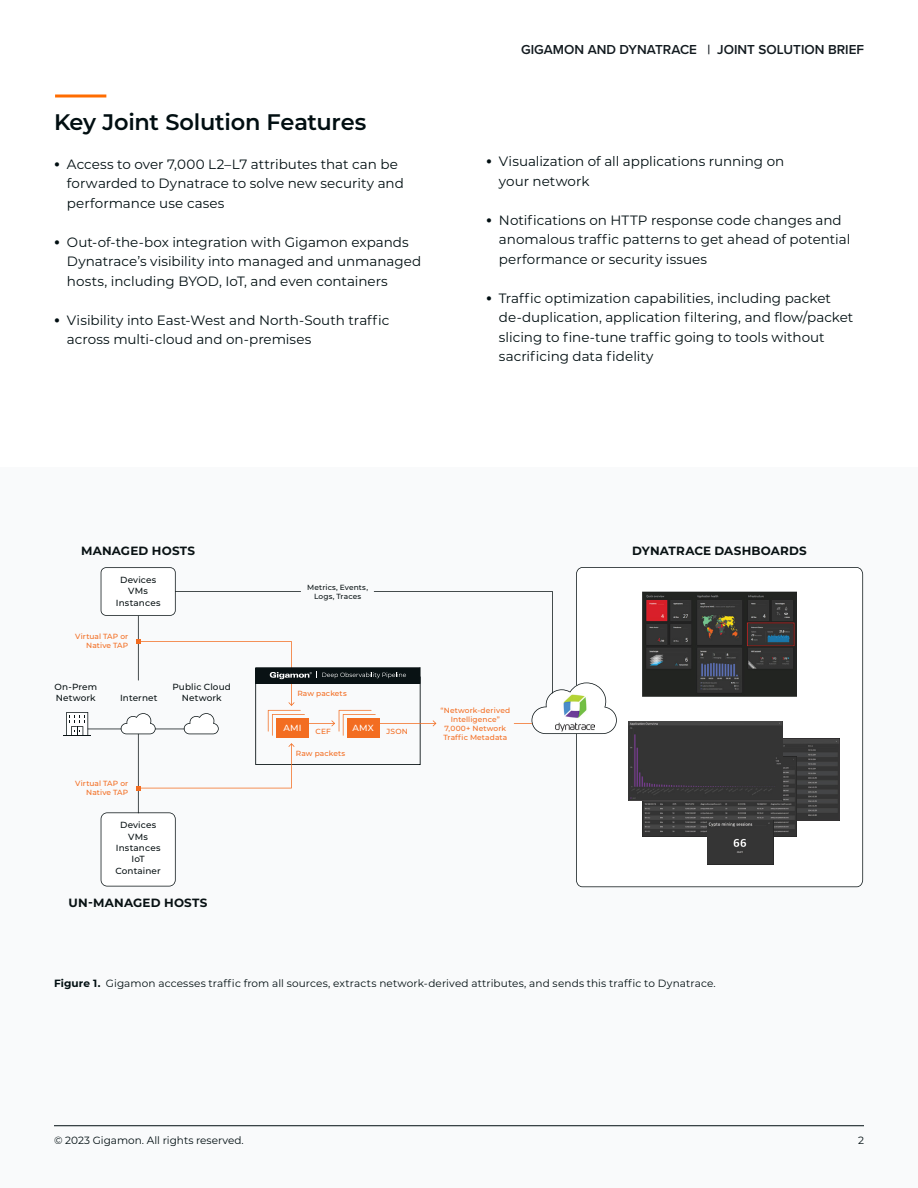
<style>
.page{position:relative;width:918px;height:1188px;background:#fff}
.page>*{position:absolute;margin:0;border:0;box-sizing:border-box;transform-origin:0 0}
.t1{font:600 22.5px "Montserrat";letter-spacing:-.015em;color:#010e11}
.t2{font:13.5px/19.5px "Montserrat";color:#010e11}
.t3{font:600 13.5px "Proxima Nova";color:#121a1f}
.t4{font:700 12px "Montserrat";letter-spacing:.02em;color:#091214}
.t5{font:10.5px "Montserrat";letter-spacing:.005em;color:#010e11}
.t6{font:500 8.85px/11.4px "Montserrat";letter-spacing:.015em;color:#091214;text-align:center}
.t7{font:500 8.85px "Montserrat";letter-spacing:.02em;color:#fff}
.t8{font:500 7.5px/9px "Montserrat";letter-spacing:.015em;color:#f36d21;text-align:right}
.t9{font:500 7.5px/9px "Montserrat";letter-spacing:.02em;color:#091214;text-align:center}
.s1{font-weight:700;font-size:16.5px}
.s2{font-weight:700}
</style>
<div class="page">
<div style="left:0;top:468px;width:918px;height:720px;background:#f9fafb"></div>
<hr style="left:54px;top:1125px;width:810px;height:1px;background:#010e11">
<svg style="left:576px;top:567px;width:287px;height:320px"></svg>
<svg style="left:514px;top:683px;width:103px;height:51px"></svg>
<img style="left:556px;top:694px;width:38px;height:38px">
<img style="left:642px;top:592px;width:155px;height:104px">
<img style="left:783px;top:738px;width:56px;height:83px">
<img style="left:643px;top:756px;width:154px;height:80px">
<img style="left:628px;top:721px;width:155px;height:79px">
<img style="left:707px;top:820px;width:67px;height:45px">
<div style="left:374px;top:591px;width:179px;height:103px;background:#f9fafb"></div>
<svg style="left:63px;top:567px;width:373px;height:320px"></svg>
<svg style="left:55px;top:94px;width:51px;height:4px"></svg>
<h1 class="t1" style="left:54px;top:106px;width:314px">Key Joint Solution Features</h1>
<p class="t2" style="left:67px;top:154px;width:338px;text-indent:-13px"><span class="s1">•</span> Access to over 7,000 L2–L7 attributes that can be forwarded to Dynatrace to solve new security and performance use cases</p>
<p class="t2" style="left:67px;top:232px;width:356px;text-indent:-13px"><span class="s1">•</span> Out-of-the-box integration with Gigamon expands<br>Dynatrace’s visibility into managed and unmanaged hosts, including BYOD, IoT, and even containers</p>
<p class="t2" style="left:67px;top:310px;width:324px;text-indent:-13px"><span class="s1">•</span> Visibility into East-West and North-South traffic across multi-cloud and on-premises</p>
<p class="t3" style="left:521px;top:39px;width:345px">GIGAMON AND DYNATRACE | JOINT SOLUTION BRIEF</p>
<p class="t2" style="left:499px;top:151px;width:287px;text-indent:-13px"><span class="s1">•</span> Visualization of all applications running on your network</p>
<p class="t2" style="left:499px;top:210px;width:353px;text-indent:-13px"><span class="s1">•</span> Notifications on HTTP response code changes and anomalous traffic patterns to get ahead of potential performance or security issues</p>
<p class="t2" style="left:499px;top:288px;width:356px;text-indent:-13px"><span class="s1">•</span> Traffic optimization capabilities, including packet de-duplication, application filtering, and flow/packet slicing to fine-tune traffic going to tools without sacrificing data fidelity</p>
<p class="t4" style="left:81px;top:542px;width:116px">MANAGED HOSTS</p>
<p class="t4" style="left:632px;top:542px;width:176px">DYNATRACE DASHBOARDS</p>
<p class="t6" style="left:116px;top:574px;width:46px">Devices<br>VMs<br>Instances</p>
<p class="t8" style="left:75px;top:632px;width:55px">Virtual TAP or<br>Native TAP</p>
<p class="t6" style="left:54px;top:681px;width:44px;text-align:left">On-Prem<br>Network</p>
<p class="t6" style="left:172px;top:681px;width:60px">Public Cloud<br>Network</p>
<p class="t6" style="left:120px;top:692px;width:39px">Internet</p>
<p class="t8" style="left:75px;top:779px;width:55px">Virtual TAP or<br>Native TAP</p>
<p class="t6" style="left:115px;top:819px;width:47px">Devices<br>VMs<br>Instances<br>IoT<br>Container</p>
<p class="t4" style="left:69px;top:895px;width:140px">UN-MANAGED HOSTS</p>
<p class="t9" style="left:307px;top:583px;width:62px">Metrics, Events,<br>Logs, Traces</p>
<p class="t8" style="left:297px;top:688px;width:51px">Raw packets</p>
<p class="t7" style="left:283px;top:721px;width:20px">AMI</p>
<p class="t7" style="left:353px;top:721px;width:23px">AMX</p>
<p class="t8" style="left:316px;top:726px;width:17px">CEF</p>
<p class="t8" style="left:387px;top:726px;width:23px">JSON</p>
<p class="t8" style="left:296px;top:748px;width:51px">Raw packets</p>
<p class="t8" style="left:441px;top:705px;width:71px;text-align:center">“Network-derived<br>Intelligence”<br>7,000+ Network<br>Traffic Metadata</p>
<p class="t5" style="left:54px;top:976px;width:663px"><span class="s2">Figure 1.</span> Gigamon accesses traffic from all sources, extracts network-derived attributes, and sends this traffic to Dynatrace.</p>
<p class="t5" style="left:54px;top:1133px;width:191px">© 2023 Gigamon. All rights reserved.</p>
<p class="t5" style="left:858px;top:1133px;width:7px">2</p>
</div>
